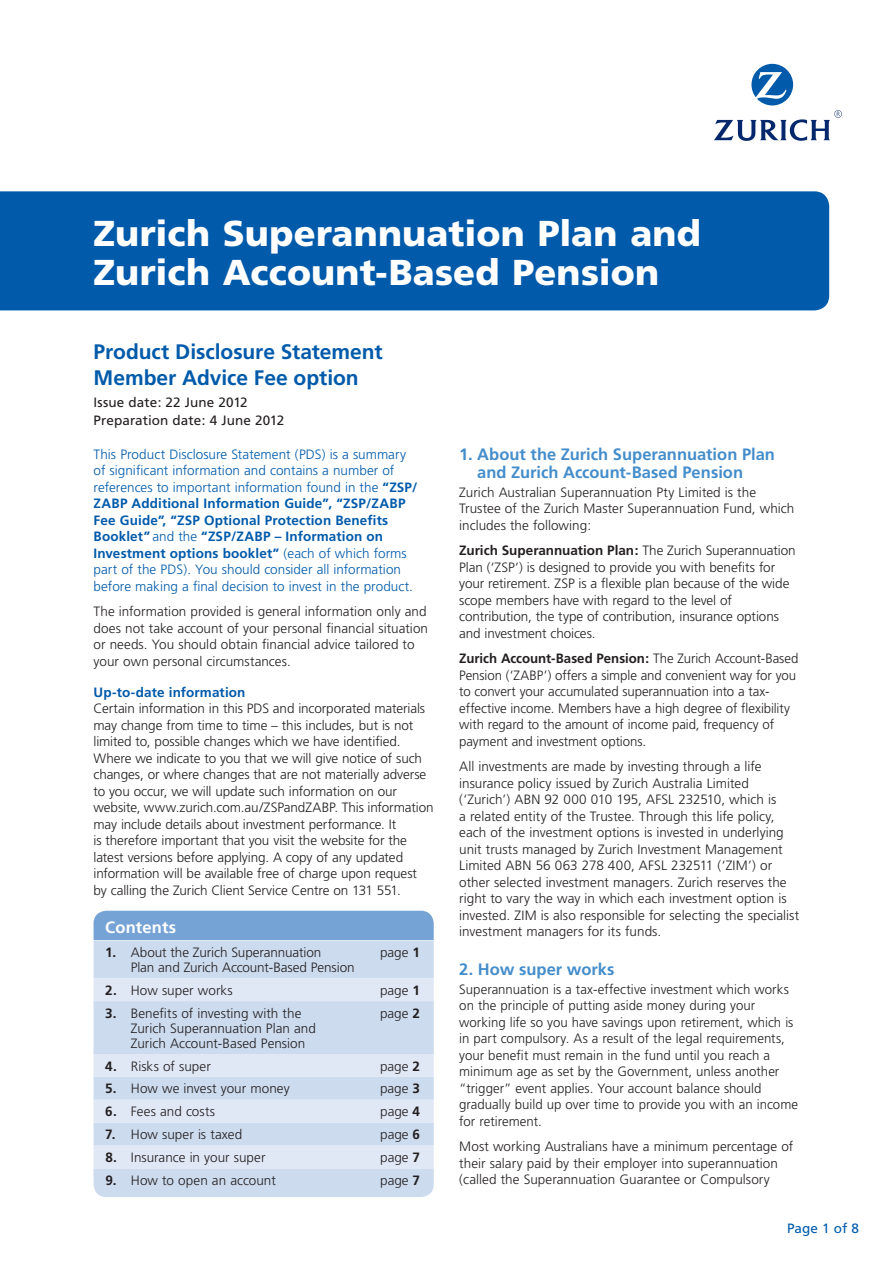
<style>
.page{position:relative;width:893px;height:1263px;background:#fff}
.page>*{position:absolute;margin:0;border:0;box-sizing:border-box;transform-origin:0 0}
.t1{font:900 36px/39px "Frutiger";letter-spacing:.005em;color:#fff}
.t2{font:700 21px/25.5px "Frutiger";letter-spacing:-.005em;color:#015aaa}
.t3{font:700 16.5px/18px "Frutiger";color:#448dcb}
.t4{font:700 16.5px "Frutiger";letter-spacing:.01em;color:#fff}
.t5{font:300 13.5px/16.5px "Frutiger";color:#231f20}
.t6{font:300 13.5px/16.5px "Frutiger";color:#015aaa}
.t7{font:13.5px/18px "Frutiger";letter-spacing:.005em;color:#231f20}
.t8{font:700 13.5px "Frutiger";letter-spacing:.005em;color:#015aaa}
.t9{font:13.5px "Frutiger";letter-spacing:.005em;color:#015aaa}
.s1{font-weight:700}
</style>
<div class="page">
<svg style="left:714px;top:64px;width:128px;height:77px"></svg>
<div style="left:0;top:191px;width:829px;height:119px;background:#015aaa"></div>
<div style="left:94px;top:911px;width:340px;height:29px;background:#76a3d6"></div>
<div style="left:94px;top:940px;width:340px;height:257px;background:#cddbef"></div>
<svg style="left:94px;top:978px;width:340px;height:190px;background:#d6e1f1"></svg>
<h1 class="t1" style="left:94px;top:213px;width:609px">Zurich Superannuation Plan and<br>Zurich Account-Based Pension</h1>
<h2 class="t2" style="left:94px;top:339px;width:290px">Product Disclosure Statement<br>Member Advice Fee option</h2>
<p class="t7" style="left:94px;top:393px;width:192px">Issue date: 22 June 2012<br>Preparation date: 4 June 2012</p>
<p class="t6" style="left:94px;top:446px;width:325px">This Product Disclosure Statement (PDS) is a summary of significant information and contains a number of references to important information found in the <span class="s1">“ZSP/ ZABP Additional Information Guide”, “ZSP/ZABP Fee Guide”, “ZSP Optional Protection Benefits Booklet”</span> and the <span class="s1">“ZSP/ZABP – Information on Investment options booklet”</span> (each of which forms part of the PDS). You should consider all information before making a final decision to invest in the product.</p>
<p class="t5" style="left:94px;top:603px;width:336px">The information provided is general information only and does not take account of your personal financial situation or needs. You should obtain financial advice tailored to your own personal circumstances.</p>
<p class="t8" style="left:94px;top:684px;width:153px">Up-to-date information</p>
<p class="t5" style="left:94px;top:700px;width:342px">Certain information in this PDS and incorporated materials may change from time to time – this includes, but is not limited to, possible changes which we have identified.<br>Where we indicate to you that we will give notice of such changes, or where changes that are not materially adverse to you occur, we will update such information on our website, www.zurich.com.au/ZSPandZABP. This information may include details about investment performance. It<br>is therefore important that you visit the website for the latest versions before applying. A copy of any updated information will be available free of charge upon request by calling the Zurich Client Service Centre on 131 551.</p>
<p class="t4" style="left:105px;top:917px;width:72px">Contents</p>
<p class="t5" style="left:131px;top:945px;width:225px;line-height:15px;text-indent:-26px"><span class="s1">1.</span> About the Zurich Superannuation<br>Plan and Zurich Account-Based Pension</p>
<p class="t5" style="left:380px;top:944px;width:41px">page <span class="s1">1</span></p>
<p class="t5" style="left:105px;top:982px;width:129px"><span class="s1">2.</span> How super works</p>
<p class="t5" style="left:380px;top:982px;width:41px">page <span class="s1">1</span></p>
<p class="t5" style="left:131px;top:1006px;width:187px;line-height:15px;text-indent:-26px"><span class="s1">3.</span> Benefits of investing with the<br>Zurich Superannuation Plan and<br>Zurich Account-Based Pension</p>
<p class="t5" style="left:380px;top:1005px;width:41px">page <span class="s1">2</span></p>
<p class="t5" style="left:105px;top:1058px;width:107px"><span class="s1">4.</span> Risks of super</p>
<p class="t5" style="left:380px;top:1058px;width:41px">page <span class="s1">2</span></p>
<p class="t5" style="left:105px;top:1081px;width:186px"><span class="s1">5.</span> How we invest your money</p>
<p class="t5" style="left:380px;top:1081px;width:41px">page <span class="s1">3</span></p>
<p class="t5" style="left:105px;top:1103px;width:111px"><span class="s1">6.</span> Fees and costs</p>
<p class="t5" style="left:380px;top:1103px;width:41px">page <span class="s1">4</span></p>
<p class="t5" style="left:105px;top:1126px;width:138px"><span class="s1">7.</span> How super is taxed</p>
<p class="t5" style="left:380px;top:1126px;width:41px">page <span class="s1">6</span></p>
<p class="t5" style="left:105px;top:1149px;width:162px"><span class="s1">8.</span> Insurance in your super</p>
<p class="t5" style="left:380px;top:1149px;width:41px">page <span class="s1">7</span></p>
<p class="t5" style="left:105px;top:1172px;width:172px"><span class="s1">9.</span> How to open an account</p>
<p class="t5" style="left:380px;top:1172px;width:41px">page <span class="s1">7</span></p>
<p class="t3" style="left:477px;top:446px;width:299px;text-indent:-18px">1. About the Zurich Superannuation Plan and Zurich Account-Based Pension</p>
<p class="t5" style="left:459px;top:484px;width:337px">Zurich Australian Superannuation Pty Limited is the<br>Trustee of the Zurich Master Superannuation Fund, which includes the following:</p>
<p class="t5" style="left:459px;top:543px;width:338px"><span class="s1">Zurich Superannuation Plan:</span> The Zurich Superannuation Plan (‘ZSP’) is designed to provide you with benefits for your retirement. ZSP is a flexible plan because of the wide scope members have with regard to the level of contribution, the type of contribution, insurance options and investment choices.</p>
<p class="t5" style="left:459px;top:651px;width:341px"><span class="s1">Zurich Account-Based Pension:</span> The Zurich Account-Based Pension (‘ZABP’) offers a simple and convenient way for you to convert your accumulated superannuation into a tax&shy;effective income. Members have a high degree of flexibility with regard to the amount of income paid, frequency of payment and investment options.</p>
<p class="t5" style="left:459px;top:759px;width:341px">All investments are made by investing through a life insurance policy issued by Zurich Australia Limited (‘Zurich’) ABN 92 000 010 195, AFSL 232510, which is<br>a related entity of the Trustee. Through this life policy, each of the investment options is invested in underlying unit trusts managed by Zurich Investment Management Limited ABN 56 063 278 400, AFSL 232511 (‘ZIM’) or other selected investment managers. Zurich reserves the right to vary the way in which each investment option is invested. ZIM is also responsible for selecting the specialist investment managers for its funds.</p>
<p class="t3" style="left:459px;top:960px;width:157px">2. How super works</p>
<p class="t5" style="left:459px;top:981px;width:340px">Superannuation is a tax-effective investment which works on the principle of putting aside money during your working life so you have savings upon retirement, which is in part compulsory. As a result of the legal requirements, your benefit must remain in the fund until you reach a minimum age as set by the Government, unless another “trigger” event applies. Your account balance should gradually build up over time to provide you with an income for retirement.</p>
<p class="t5" style="left:459px;top:1138px;width:336px">Most working Australians have a minimum percentage of their salary paid by their employer into superannuation (called the Superannuation Guarantee or Compulsory</p>
<p class="t9" style="left:787px;top:1220px;width:73px">Page 1 of 8</p>
</div>
